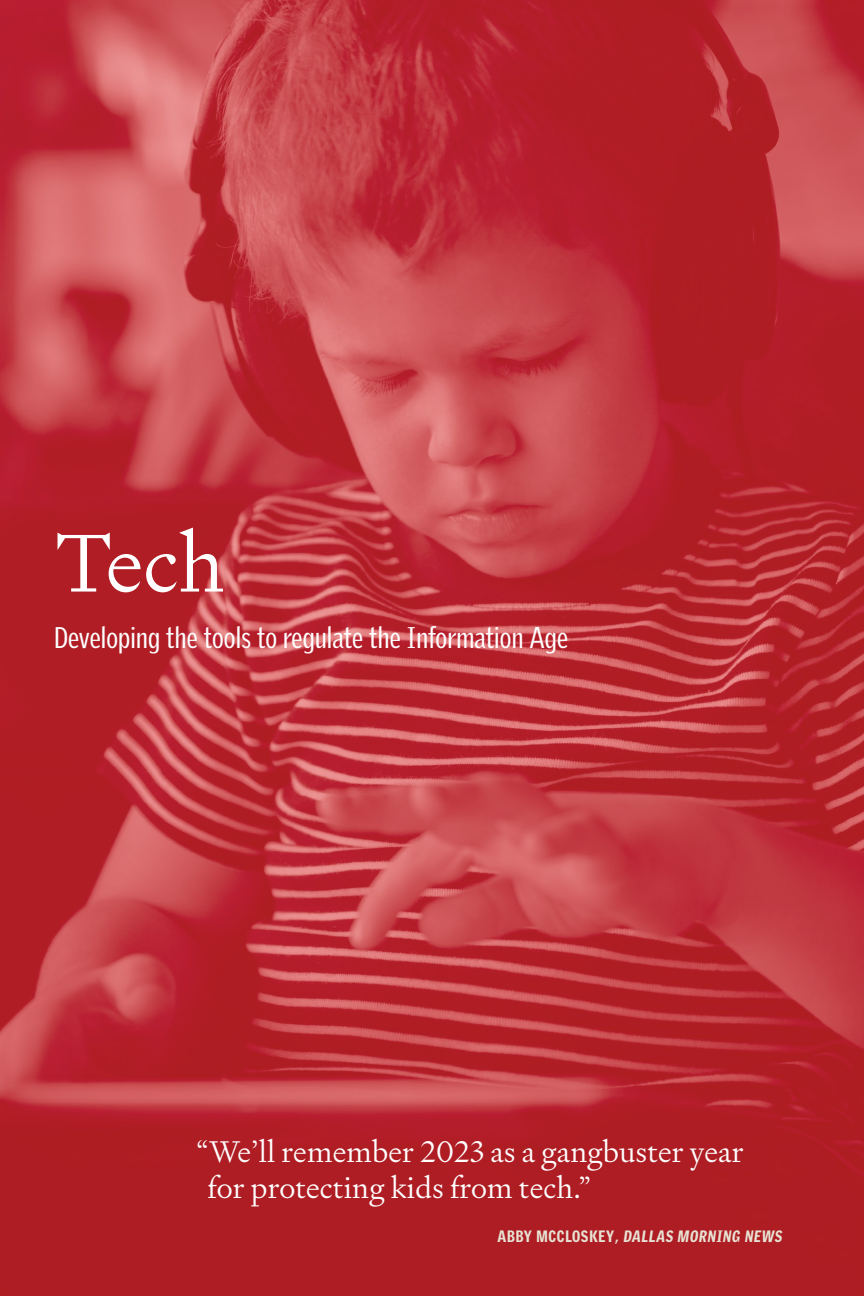
<style>
.page{position:relative;width:864px;height:1296px;background:#fff}
.page>*{position:absolute;margin:0;border:0;box-sizing:border-box;transform-origin:0 0}
.Issue_Area_Page_Header{font:300 82px "Signifier";color:#fff}
.Issue_Area_Callout{font:300 30px/36px "Signifier";letter-spacing:.005em;color:#fff}
.Issue_Area_Description{font:29px "Griffith Gothic Cond";letter-spacing:.005em;color:#fff}
.Quote_Author{font:900 16px "Griffith Gothic Cond";color:#e7e2d4}
</style>
<div class="page">
<img style="left:0;top:0;width:864px;height:1296px">
<p class="Issue_Area_Page_Header" style="left:54px;top:512px;width:172px">Tech</p>
<p class="Issue_Area_Description" style="left:54px;top:620px;width:516px">Developing the tools to regulate the Information Age</p>
<p class="Issue_Area_Callout" style="left:207px;top:1134px;width:537px;text-indent:-11px">“We’ll remember 2023 as a gangbuster year for protecting kids from tech.”</p>
<p class="Quote_Author" style="left:497px;top:1227px;width:288px">A B BY M C C LOS K E Y , DALLAS MORNING NEWS</p>
</div>
